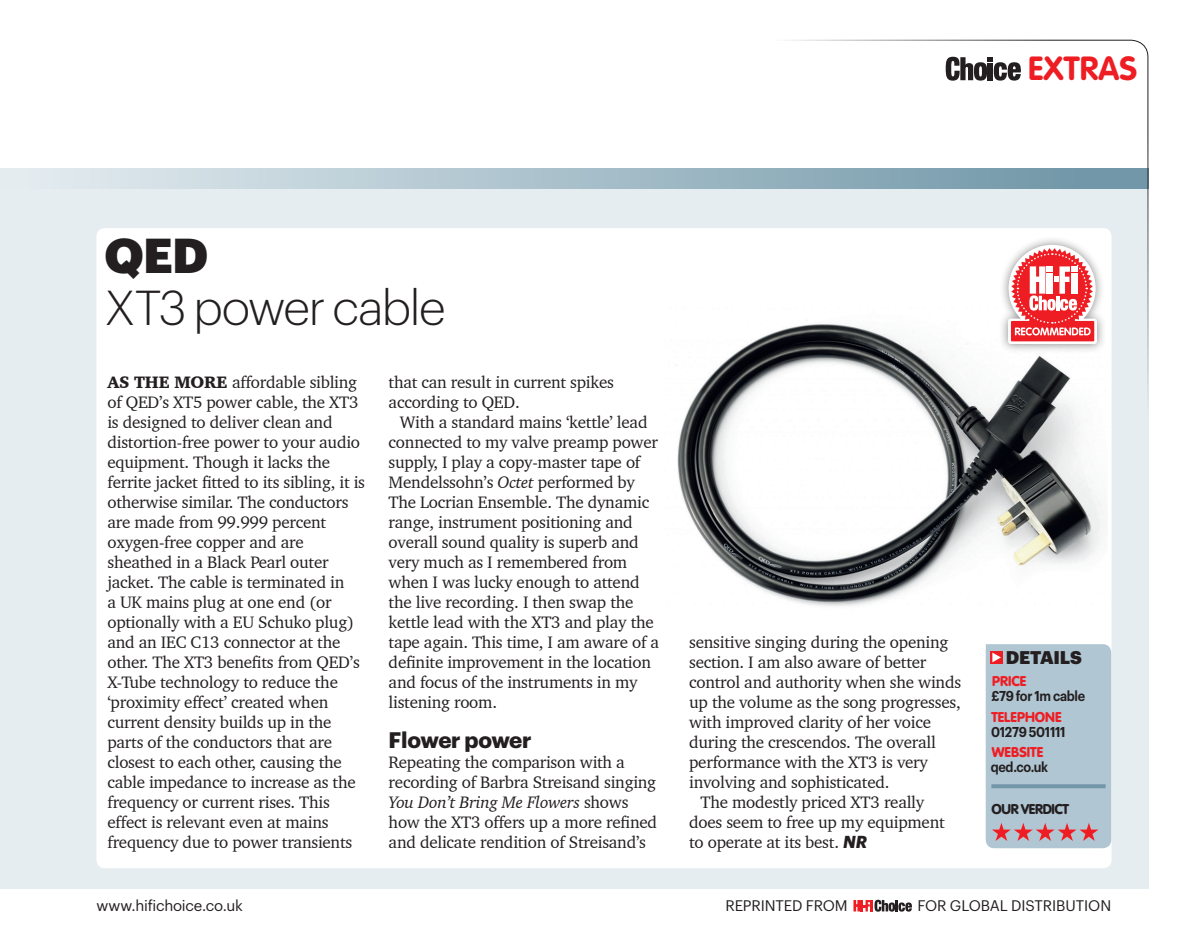
<style>
.page{position:relative;width:1191px;height:930px;background:#fff}
.page>*{position:absolute;margin:0;border:0;box-sizing:border-box;transform-origin:0 0}
.t1{font:300 48px "Graphik";letter-spacing:-.03em;color:#231f20}
.t2{font:900 48px "Graphik";color:#231f20}
.t3{font:700 33px "VAG Rounded Std";letter-spacing:.005em;color:#ee1d23}
.t4{font:700 22px "Graphik";letter-spacing:-.01em;color:#231f20}
.t5{font:900 18px "Graphik";letter-spacing:-.015em;color:#231f20}
.t6{font:17px/20px "Charter BT";letter-spacing:-.015em;color:#231f20}
.t7{font:15px "Graphik";letter-spacing:-.01em;color:#231f20}
.t8{font:600 14px "Graphik";letter-spacing:-.02em;color:#231f20;scale:.9 1}
.t9{font:900 14px "VAG Rounded Std";color:#ee1d23}
.t10{font:900 14px "VAG Rounded Std";letter-spacing:-.03em;color:#231f20}
.s1{font-weight:900}
.s2{font-style:italic}
.s3{font-family:"Graphik";font-weight:700;font-style:italic}
</style>
<div class="page">
<div style="left:0;top:168px;width:1148px;height:720px;background:#e5edf1"></div>
<svg style="left:107px;top:168px;width:606px;height:20px;background:#bacdd5"></svg>
<div style="left:96px;top:228px;width:1015px;height:640px;background:#fff;border-radius:9px"></div>
<img style="left:677px;top:373px;width:429px;height:234px">
<svg style="left:713px;top:39px;width:436px;height:436px"></svg>
<svg style="left:853px;top:900px;width:59px;height:11px"></svg>
<svg style="left:985px;top:644px;width:126px;height:204px;background:#b3c2ce"></svg>
<h2 class="t3" style="left:1028px;top:49px;width:111px">EXTRAS</h2>
<h1 class="t2" style="left:105px;top:219px;width:105px">QED</h1>
<h1 class="t1" style="left:105px;top:273px;width:343px">XT3 power cable</h1>
<p class="t6" style="left:107px;top:372px;width:259px"><span class="s1">AS THE MORE</span> affordable sibling of QED’s XT5 power cable, the XT3 is designed to deliver clean and distortion-free power to your audio equipment. Though it lacks the ferrite jacket fitted to its sibling, it is otherwise similar. The conductors are made from 99.999 percent oxygen-free copper and are sheathed in a Black Pearl outer jacket. The cable is terminated in<br>a UK mains plug at one end (or optionally with a EU Schuko plug) and an IEC C13 connector at the other. The XT3 benefits from QED’s<br>X-Tube technology to reduce the ‘proximity effect’ created when current density builds up in the parts of the conductors that are closest to each other, causing the cable impedance to increase as the frequency or current rises. This effect is relevant even at mains frequency due to power transients</p>
<p class="t6" style="left:389px;top:372px;width:227px">that can result in current spikes according to QED.</p>
<p class="t6" style="left:389px;top:412px;width:272px;text-indent:11px">With a standard mains ‘kettle’ lead connected to my valve preamp power supply, I play a copy-master tape of Mendelssohn’s <span class="s2">Octet</span> performed by The Locrian Ensemble. The dynamic range, instrument positioning and overall sound quality is superb and very much as I remembered from when I was lucky enough to attend the live recording. I then swap the kettle lead with the XT3 and play the tape again. This time, I am aware of a definite improvement in the location and focus of the instruments in my listening room.</p>
<p class="t4" style="left:389px;top:723px;width:144px">Flower power</p>
<p class="t6" style="left:389px;top:752px;width:270px">Repeating the comparison with a recording of Barbra Streisand singing <span class="s2">You Don’t Bring Me Flowers</span> shows how the XT3 offers up a more refined and delicate rendition of Streisand’s</p>
<p class="t6" style="left:689px;top:632px;width:261px">sensitive singing during the opening</p>
<p class="t6" style="left:689px;top:652px;width:239px">section. I am also aware of better</p>
<p class="t6" style="left:689px;top:672px;width:273px">control and authority when she winds</p>
<p class="t6" style="left:689px;top:692px;width:273px">up the volume as the song progresses,</p>
<p class="t6" style="left:689px;top:712px;width:243px">with improved clarity of her voice</p>
<p class="t6" style="left:689px;top:732px;width:248px">during the crescendos. The overall</p>
<p class="t6" style="left:689px;top:752px;width:240px">performance with the XT3 is very</p>
<p class="t6" style="left:689px;top:772px;width:202px">involving and sophisticated.</p>
<p class="t6" style="left:700px;top:792px;width:225px">The modestly priced XT3 really</p>
<p class="t6" style="left:689px;top:812px;width:257px">does seem to free up my equipment</p>
<p class="t6" style="left:689px;top:832px;width:179px">to operate at its best. <span class="s3">NR</span></p>
<p class="t5" style="left:1006px;top:643px;width:77px">DETAILS</p>
<p class="t9" style="left:992px;top:672px;width:36px">PRICE</p>
<p class="t8" style="left:991px;top:685px;width:106px">£79 for 1m cable</p>
<p class="t9" style="left:991px;top:708px;width:71px">TELEPHONE</p>
<p class="t8" style="left:991px;top:721px;width:84px">01279 501111</p>
<p class="t9" style="left:992px;top:744px;width:52px">WEBSITE</p>
<p class="t8" style="left:990px;top:756px;width:65px">qed.co.uk</p>
<p class="t10" style="left:991px;top:800px;width:80px">OUR VERDICT</p>
<p class="t7" style="left:96px;top:895px;width:148px">WWW.HIFICHOICE.CO.UK</p>
<p class="t7" style="left:725px;top:895px;width:124px">REPRINTED FROM</p>
<p class="t7" style="left:917px;top:895px;width:195px">FOR GLOBAL DISTRIBUTION</p>
</div>
